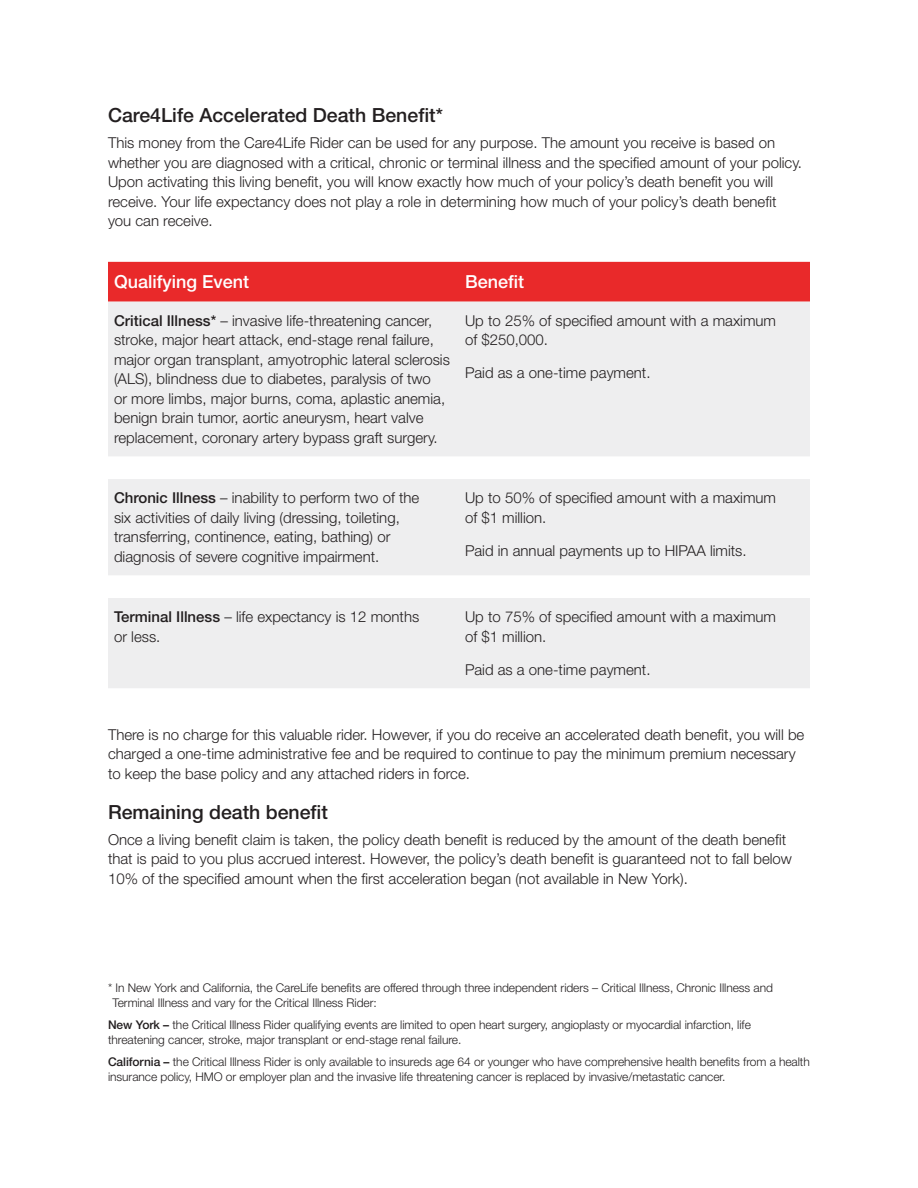
<style>
.page{position:relative;width:918px;height:1188px;background:#fff}
.page>*{position:absolute;margin:0;border:0;box-sizing:border-box;transform-origin:0 0}
.Body_copy_10{font:500 19.5px "Helvetica Neue LT Std";color:#231f20}
.Body_copy_10-2{font:500 18px "Helvetica Neue LT Std";color:#fff}
.Body_copy_10-3{font:300 15px/19.5px "Helvetica Neue LT Std";color:#231f20}
.Body_copy_10-4{font:300 12px/15px "Helvetica Neue LT Std";letter-spacing:-.005em;color:#231f20}
.s1{font-weight:500}
</style>
<div class="page">
<div style="left:108px;top:262px;width:702px;height:40px;background:#e9292a"></div>
<svg style="left:108px;top:302px;width:702px;height:386px;background:#efeff0"></svg>
<p class="Body_copy_10" style="left:108px;top:103px;width:336px">Care4Life Accelerated Death Benefit*</p>
<p class="Body_copy_10-3" style="left:108px;top:133px;width:696px">This money from the Care4Life Rider can be used for any purpose. The amount you receive is based on whether you are diagnosed with a critical, chronic or terminal illness and the specified amount of your policy.<br>Upon activating this living benefit, you will know exactly how much of your policy’s death benefit you will receive. Your life expectancy does not play a role in determining how much of your policy’s death benefit you can receive.</p>
<p class="Body_copy_10-2" style="left:114px;top:271px;width:137px">Qualifying Event</p>
<p class="Body_copy_10-2" style="left:465px;top:271px;width:61px">Benefit</p>
<p class="Body_copy_10-3" style="left:114px;top:311px;width:337px"><span class="s1">Critical Illness*</span> – invasive life-threatening cancer, stroke, major heart attack, end-stage renal failure, major organ transplant, amyotrophic lateral sclerosis (ALS), blindness due to diabetes, paralysis of two<br>or more limbs, major burns, coma, aplastic anemia, benign brain tumor, aortic aneurysm, heart valve replacement, coronary artery bypass graft surgery.</p>
<p class="Body_copy_10-3" style="left:465px;top:311px;width:313px">Up to 25% of specified amount with a maximum of $250,000.</p>
<p class="Body_copy_10-3" style="left:465px;top:363px;width:187px">Paid as a one-time payment.</p>
<p class="Body_copy_10-3" style="left:114px;top:488px;width:307px"><span class="s1">Chronic Illness</span> – inability to perform two of the six activities of daily living (dressing, toileting, transferring, continence, eating, bathing) or diagnosis of severe cognitive impairment.</p>
<p class="Body_copy_10-3" style="left:465px;top:488px;width:313px">Up to 50% of specified amount with a maximum of $1 million.</p>
<p class="Body_copy_10-3" style="left:465px;top:540px;width:283px">Paid in annual payments up to HIPAA limits.</p>
<p class="Body_copy_10-3" style="left:114px;top:607px;width:307px"><span class="s1">Terminal Illness</span> – life expectancy is 12 months or less.</p>
<p class="Body_copy_10-3" style="left:465px;top:607px;width:313px">Up to 75% of specified amount with a maximum of $1 million.</p>
<p class="Body_copy_10-3" style="left:465px;top:659px;width:187px">Paid as a one-time payment.</p>
<p class="Body_copy_10-3" style="left:108px;top:725px;width:698px">There is no charge for this valuable rider. However, if you do receive an accelerated death benefit, you will be charged a one-time administrative fee and be required to continue to pay the minimum premium necessary to keep the base policy and any attached riders in force.</p>
<p class="Body_copy_10" style="left:108px;top:800px;width:221px">Remaining death benefit</p>
<p class="Body_copy_10-3" style="left:108px;top:830px;width:686px">Once a living benefit claim is taken, the policy death benefit is reduced by the amount of the death benefit that is paid to you plus accrued interest. However, the policy’s death benefit is guaranteed not to fall below<br>10% of the specified amount when the first acceleration began (not available in New York).</p>
<p class="Body_copy_10-4" style="left:112px;top:980px;width:662px;text-indent:-4px">* In New York and California, the CareLife benefits are offered through three independent riders – Critical Illness, Chronic Illness and<br>Terminal Illness and vary for the Critical Illness Rider:</p>
<p class="Body_copy_10-4" style="left:108px;top:1017px;width:644px"><span class="s1">New York –</span> the Critical Illness Rider qualifying events are limited to open heart surgery, angioplasty or myocardial infarction, life threatening cancer, stroke, major transplant or end-stage renal failure.</p>
<p class="Body_copy_10-4" style="left:108px;top:1054px;width:703px"><span class="s1">California –</span> the Critical Illness Rider is only available to insureds age 64 or younger who have comprehensive health benefits from a health insurance policy, HMO or employer plan and the invasive life threatening cancer is replaced by invasive/metastatic cancer.</p>
</div>
